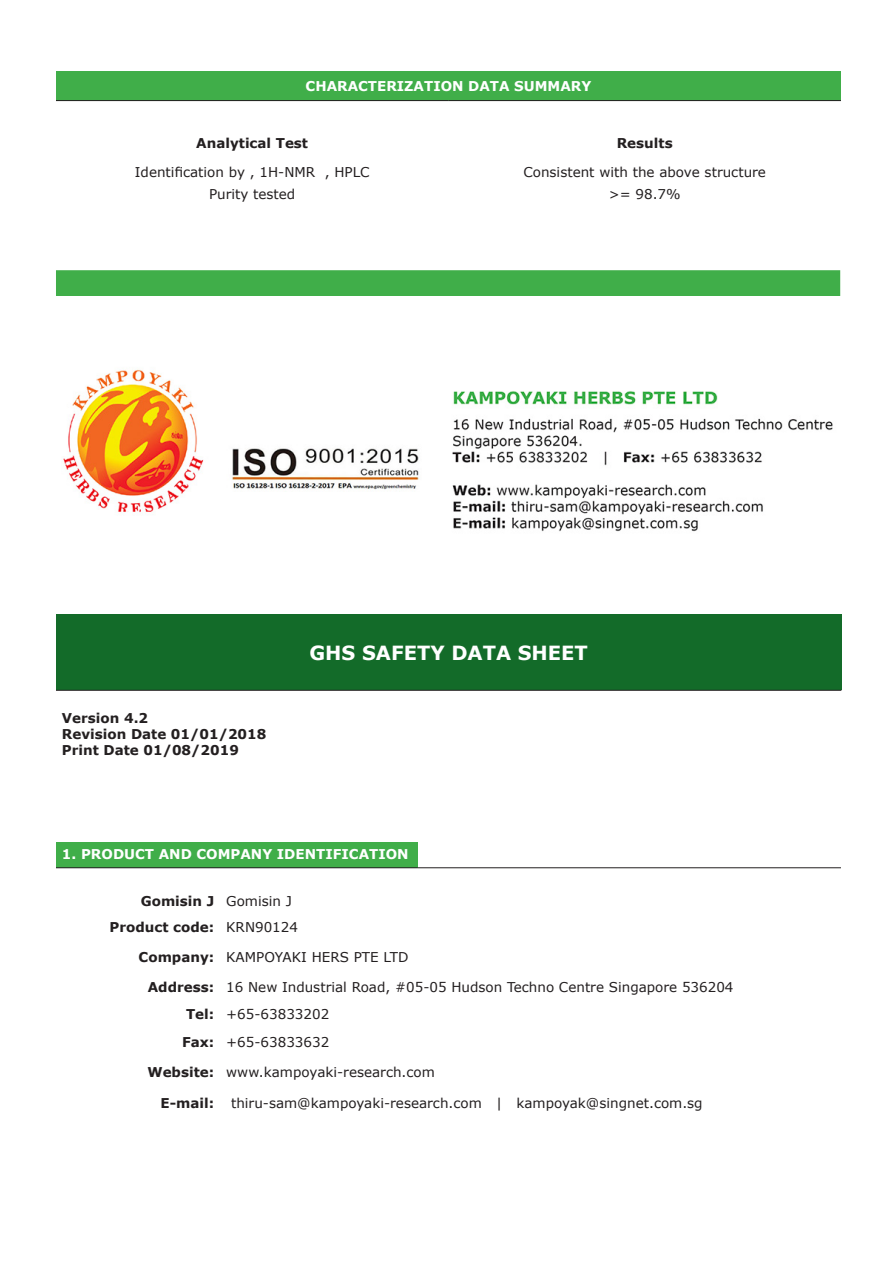
<style>
.page{position:relative;width:893px;height:1263px;background:#fff}
.page>*{position:absolute;margin:0;border:0;box-sizing:border-box;transform-origin:0 0}
.t1{font:700 19.5px "Verdana";color:#fff}
.t2{font:13.5px "Verdana";color:#231f20}
.t3{font:700 13.5px "Verdana";color:#231f20}
.t4{font:700 13.5px "Verdana";color:#fff}
</style>
<div class="page">
<div style="left:56px;top:72px;width:785px;height:29px;background:#40ae49"></div>
<hr style="left:56px;top:100px;width:392px;height:1px;background:#231f20">
<hr style="left:448px;top:100px;width:393px;height:1px;background:#231f20">
<div style="left:56px;top:270px;width:784px;height:26px;background:#40ae49"></div>
<img style="left:63px;top:369px;width:770px;height:163px">
<div style="left:56px;top:614px;width:785px;height:76px;background:#136b29"></div>
<hr style="left:56px;top:690px;width:785px;height:1px;background:#231f20">
<div style="left:56px;top:843px;width:361px;height:25px;background:#40ae49"></div>
<hr style="left:56px;top:867px;width:361px;height:1px;background:#231f20">
<hr style="left:417px;top:867px;width:424px;height:1px;background:#231f20">
<p class="t4" style="left:306px;top:78px;width:287px">CHARACTERIZATION DATA SUMMARY</p>
<p class="t3" style="left:196px;top:135px;width:113px">Analytical Test</p>
<p class="t3" style="left:617px;top:135px;width:57px">Results</p>
<p class="t2" style="left:135px;top:164px;width:236px">Identification by , 1H-NMR , HPLC</p>
<p class="t2" style="left:523px;top:164px;width:244px">Consistent with the above structure</p>
<p class="t2" style="left:209px;top:186px;width:88px">Purity tested</p>
<p class="t2" style="left:609px;top:186px;width:74px">&gt;= 98.7%</p>
<p class="t3" style="left:62px;top:709px;width:88px">Version 4.2</p>
<p class="t3" style="left:62px;top:725px;width:206px">Revision Date 01/01/2018</p>
<p class="t3" style="left:62px;top:741px;width:178px">Print Date 01/08/2019</p>
<p class="t1" style="left:309px;top:640px;width:280px">GHS SAFETY DATA SHEET</p>
<p class="t4" style="left:62px;top:845px;width:348px">1. PRODUCT AND COMPANY IDENTIFICATION</p>
<p class="t3" style="left:141px;top:892px;width:75px">Gomisin J</p>
<p class="t2" style="left:226px;top:892px;width:67px">Gomisin J</p>
<p class="t3" style="left:110px;top:918px;width:106px">Product code:</p>
<p class="t2" style="left:226px;top:918px;width:73px">KRN90124</p>
<p class="t3" style="left:139px;top:948px;width:77px">Company:</p>
<p class="t2" style="left:226px;top:948px;width:184px">KAMPOYAKI HERS PTE LTD</p>
<p class="t3" style="left:148px;top:978px;width:68px">Address:</p>
<p class="t2" style="left:226px;top:979px;width:509px">16 New Industrial Road, #05-05 Hudson Techno Centre Singapore 536204</p>
<p class="t3" style="left:186px;top:1006px;width:30px">Tel:</p>
<p class="t2" style="left:226px;top:1006px;width:105px">+65-63833202</p>
<p class="t3" style="left:182px;top:1033px;width:34px">Fax:</p>
<p class="t2" style="left:226px;top:1033px;width:105px">+65-63833632</p>
<p class="t3" style="left:147px;top:1063px;width:68px">Website:</p>
<p class="t2" style="left:226px;top:1064px;width:210px">www.kampoyaki-research.com</p>
<p class="t3" style="left:161px;top:1094px;width:55px">E-mail:</p>
<p class="t2" style="left:231px;top:1094px;width:473px">thiru-sam@kampoyaki-research.com | kampoyak@singnet.com.sg</p>
</div>
